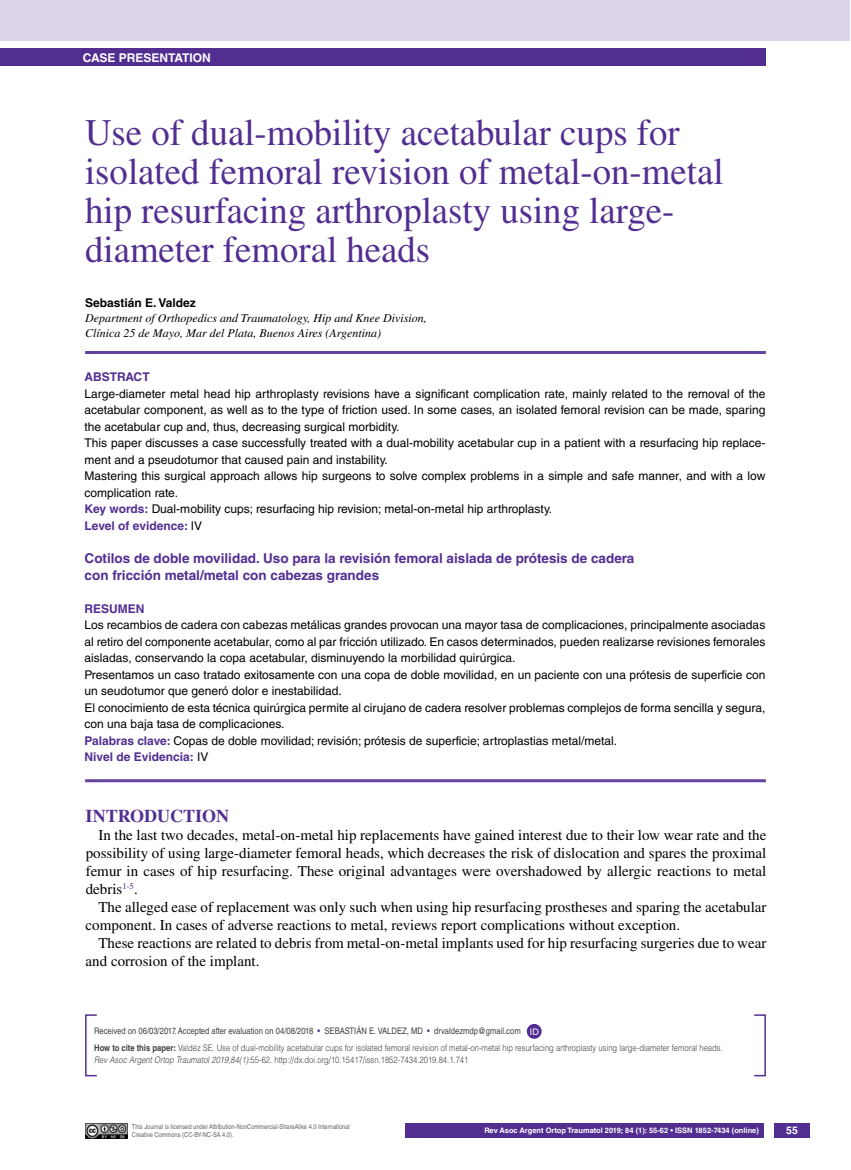
<style>
.page{position:relative;width:851px;height:1170px;background:#fff}
.page>*{position:absolute;margin:0;border:0;box-sizing:border-box;transform-origin:0 0}
.t1{font:37.5px/39px "Times LT Std";color:#522e91}
.t2{font:700 18px "Times LT Std";color:#522e91}
.t3{font:15px/18px "Times LT Std";color:#000}
.t4{font:700 13.5px/16.5px "Helvetica LT Std";color:#522e91}
.t5{font:12px/16.5px "Helvetica LT Std";color:#000}
.t6{font:italic 12px/15px "Times LT Std";color:#000}
.t7{font:700 12px "Helvetica LT Std";color:#000}
.t8{font:700 12px "Helvetica LT Std";color:#fff}
.t9{font:700 12px "Helvetica LT Std";color:#522e91}
.t10{font:700 10.5px "Helvetica LT Std";color:#fff}
.t11{font:300 9px/16.2px "Helvetica LT Std";color:#414042;scale:.85 1}
.t12{font:9px "Helvetica LT Std";color:#414042;scale:.85 1}
.t13{font:9px "Helvetica LT Std";color:#fff}
.t14{font:700 7.5px "Helvetica LT Std";color:#fff}
.t15{font:6.75px/7.5px "Helvetica LT Std";color:#636466;scale:.85 1}
.s1{font-weight:700;color:#522e91}
.s2{font-weight:400}
.s3{font-weight:700}
.s4{font-style:italic}
.s5{color:#522e91}
</style>
<div class="page">
<div style="left:774px;top:1123px;width:35px;height:14px;background:#522e91"></div>
<div style="left:0;top:49px;width:765px;height:17px;background:#522e91"></div>
<hr style="left:85px;top:351px;width:680px;height:3px;background:#63439c">
<hr style="left:85px;top:779px;width:680px;height:3px;background:#63439c">
<img style="left:85px;top:1123px;width:42px;height:14px">
<div style="left:0;top:0;width:849px;height:41px;background:#dcd5e9"></div>
<div style="left:405px;top:1123px;width:359px;height:14px;background:#522e91"></div>
<div style="left:85px;top:1014px;width:12px;height:62px;border:2px solid #522e91"></div>
<div style="left:526px;top:1023px;width:15px;height:15px;background:#522e91;border-radius:50%"></div>
<p class="t8" style="left:83px;top:50px;width:53px">CASE PRESENT</p>
<p class="t8" style="left:174px;top:50px;width:36px">ATION</p>
<h1 class="t1" style="left:85px;top:112px;width:640px">Use of dual-mobility acetabular cups for isolated femoral revision of metal-on-metal hip resurfacing arthroplasty using large&shy;diameter femoral heads</h1>
<p class="t7" style="left:85px;top:295px;width:112px">Sebastián E. Valdez</p>
<p class="t6" style="left:85px;top:310px;width:343px">Department of Orthopedics and Traumatology, Hip and Knee Division,<br>Clínica 25 de Mayo, Mar del Plata, Buenos Aires (Argentina)</p>
<p class="t9" style="left:85px;top:370px;width:67px">Abstract</p>
<p class="t5" style="left:85px;top:385px;width:682px">Large-diameter metal head hip arthroplasty revisions have a significant complication rate, mainly related to the removal of the acetabular component, as well as to the type of friction used. In some cases, an isolated femoral revision can be made, sparing the acetabular cup and, thus, decreasing surgical morbidity.<br>This paper discusses a case successfully treated with a dual-mobility acetabular cup in a patient with a resurfacing hip replace&shy;ment and a pseudotumor that caused pain and instability.<br>Mastering this surgical approach allows hip surgeons to solve complex problems in a simple and safe manner, and with a low complication rate.<br><span class="s1">Key words:</span> Dual-mobility cups; resurfacing hip revision; metal-on-metal hip arthroplasty.<br><span class="s1">Level of evidence:</span> IV</p>
<p class="t4" style="left:85px;top:549px;width:551px">Cotilos de doble movilidad. Uso para la revisión femoral aislada de prótesis de cadera con fricción metal/metal con cabezas grandes</p>
<p class="t9" style="left:85px;top:601px;width:61px">Resumen</p>
<p class="t5" style="left:85px;top:616px;width:682px">Los recambios de cadera con cabezas metálicas grandes provocan una mayor tasa de complicaciones, principalmente asociadas al retiro del componente acetabular, como al par fricción utilizado. En casos determinados, pueden realizarse revisiones femorales aisladas, conservando la copa acetabular, disminuyendo la morbilidad quirúrgica.<br>Presentamos un caso tratado exitosamente con una copa de doble movilidad, en un paciente con una prótesis de superficie con un seudotumor que generó dolor e inestabilidad.<br>El conocimiento de esta técnica quirúrgica permite al cirujano de cadera resolver problemas complejos de forma sencilla y segura, con una baja tasa de complicaciones.<br><span class="s1">Palabras clave:</span> Copas de doble movilidad; revisión; prótesis de superficie; artroplastias metal/metal.<br><span class="s1">Nivel de Evidencia:</span> IV</p>
<h2 class="t2" style="left:86px;top:804px;width:145px">INTRODUCTION</h2>
<p class="t3" style="left:86px;top:825px;width:682px;text-align:justify;text-indent:13px">In the last two decades, metal-on-metal hip replacements have gained interest due to their low wear rate and the possibility of using large-diameter femoral heads, which decreases the risk of dislocation and spares the proximal femur in cases of hip resurfacing. These original advantages were overshadowed by allergic reactions to metal debris<sup>1-5</sup>.</p>
<p class="t3" style="left:86px;top:897px;width:682px;text-indent:13px">The alleged ease of replacement was only such when using hip resurfacing prostheses and sparing the acetabular component. In cases of adverse reactions to metal, reviews report complications without exception.</p>
<p class="t3" style="left:86px;top:933px;width:682px;text-indent:13px">These reactions are related to debris from metal-on-metal implants used for hip resurfacing surgeries due to wear and corrosion of the implant.</p>
<p class="t11" style="left:94px;top:1022px;width:741px;text-indent:262px"><span class="s2">án E. Valde<br></span><span class="s3">How to cite this paper:</span> Valdéz SE. Use of dual-mobility acetabular cups for isolated femoral revision of metal-on-metal hip resurfacing arthroplasty using large-diameter femoral heads.</p>
<p class="t11" style="left:94px;top:1051px;width:442px"><span class="s4">Rev Asoc Argent Ortop Traumatol 2019;84(1):</span>55-62. http://dx.doi.org/10.15417/issn.1852-7434.2019.84.1.741</p>
<p class="t12" style="left:94px;top:1025px;width:283px">Received on 06/03/2017. Accepted after evaluation on 04/08/2018 <span class="s5">•</span> Sebasti</p>
<p class="t13" style="left:529px;top:1026px;width:10px">ID</p>
<p class="t15" style="left:132px;top:1123px;width:258px">This Journal is licensed under Attribution-NonCommercial-ShareAlike 4.0 International<br>Creative Commons (CC-BY-NC-SA 4.0).</p>
<p class="t14" style="left:484px;top:1125px;width:276px">Rev Asoc Argent Ortop Traumatol 2019; 84 (1): 55-62 • ISSN 1852-7434 (online)</p>
<p class="t10" style="left:786px;top:1124px;width:13px">55</p>
</div>
